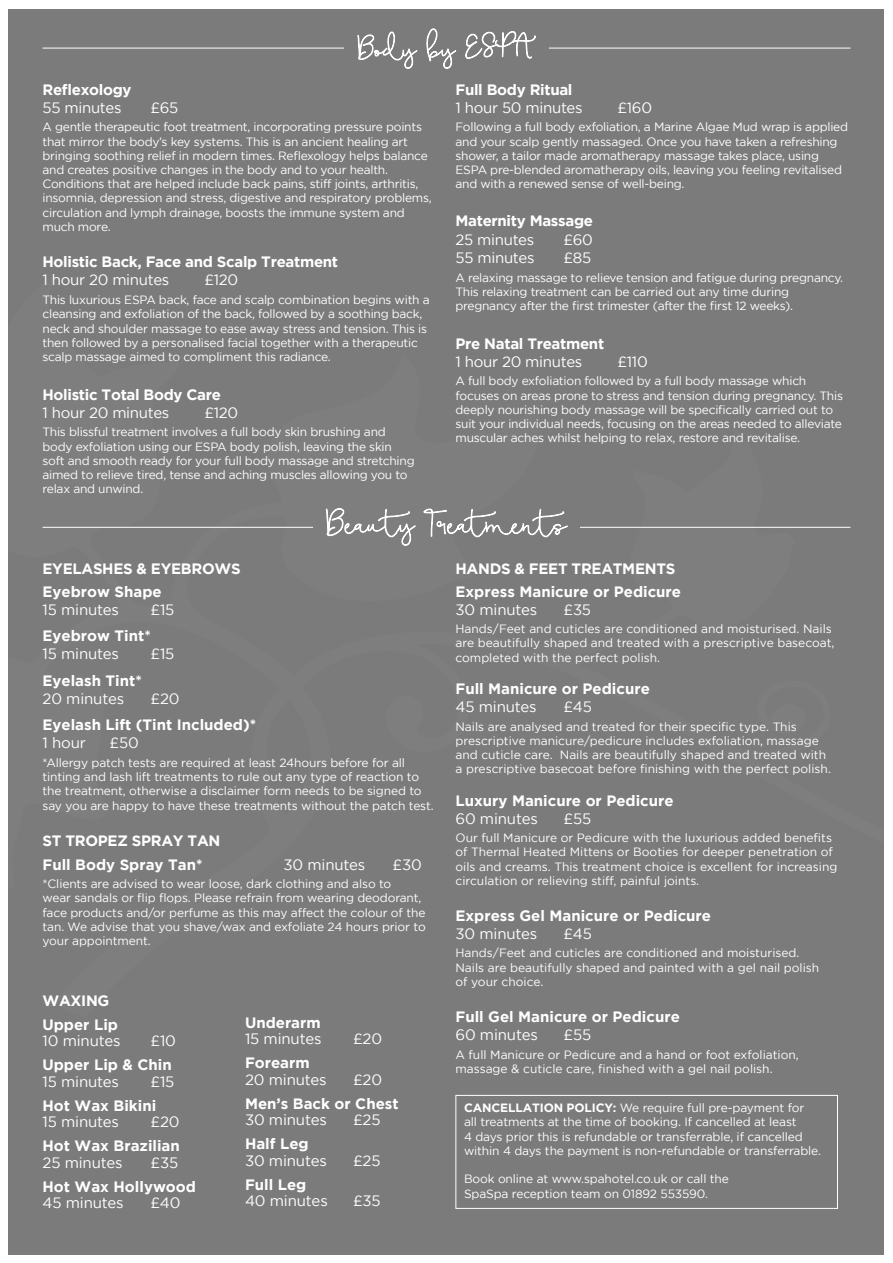
<style>
.page{position:relative;width:893px;height:1263px;background:#fff}
.page>*{position:absolute;margin:0;border:0;box-sizing:border-box;transform-origin:0 0}
.t1{font:15px "Gotham";letter-spacing:-.01em;color:#fff}
.t2{font:700 15px/24px "Gotham";color:#fff}
.t3{font:700 15px/22.2px "Gotham";letter-spacing:-.02em;color:#fff}
.t4{font:12px/14.2px "Gotham";letter-spacing:-.02em;color:#fff}
.t5{font:12px/14.2px "Gotham";color:#fff}
.s1{font-weight:700}
</style>
<div class="page">
<div style="left:9px;top:9px;width:875px;height:1245px;background:#7b7b7b"></div>
<div style="left:455px;top:1095px;width:383px;height:114px;border:1px solid #fff"></div>
<hr style="left:43px;top:48px;width:301px;height:1px;background:#fff">
<hr style="left:549px;top:48px;width:301px;height:1px;background:#fff">
<svg style="left:357px;top:32px;width:60px;height:37px"></svg>
<svg style="left:426px;top:28px;width:30px;height:41px"></svg>
<svg style="left:465px;top:31px;width:71px;height:28px"></svg>
<hr style="left:43px;top:527px;width:270px;height:1px;background:#fff">
<hr style="left:580px;top:527px;width:270px;height:1px;background:#fff">
<svg style="left:326px;top:508px;width:242px;height:38px"></svg>
<p class="t3" style="left:43px;top:78px;width:91px">Reflexology</p>
<p class="t1" style="left:43px;top:99px;width:81px">55 minutes</p>
<p class="t1" style="left:151px;top:99px;width:29px">£65</p>
<p class="t4" style="left:43px;top:120px;width:391px">A gentle therapeutic foot treatment, incorporating pressure points that mirror the body’s key systems. This is an ancient healing art bringing soothing relief in modern times. Reflexology helps balance and creates positive changes in the body and to your health.<br>Conditions that are helped include back pains, stiff joints, arthritis, insomnia, depression and stress, digestive and respiratory problems, circulation and lymph drainage, boosts the immune system and much more.</p>
<p class="t3" style="left:43px;top:250px;width:297px">Holistic Back, Face and Scalp Treatment</p>
<p class="t1" style="left:43px;top:272px;width:128px">1 hour 20 minutes</p>
<p class="t1" style="left:205px;top:272px;width:35px">£120</p>
<p class="t4" style="left:43px;top:292px;width:389px">This luxurious ESPA back, face and scalp combination begins with a cleansing and exfoliation of the back, followed by a soothing back, neck and shoulder massage to ease away stress and tension. This is then followed by a personalised facial together with a therapeutic scalp massage aimed to compliment this radiance.</p>
<p class="t3" style="left:43px;top:383px;width:180px">Holistic Total Body Care</p>
<p class="t1" style="left:43px;top:404px;width:128px">1 hour 20 minutes</p>
<p class="t1" style="left:205px;top:404px;width:35px">£120</p>
<p class="t4" style="left:43px;top:425px;width:374px">This blissful treatment involves a full body skin brushing and body exfoliation using our ESPA body polish, leaving the skin soft and smooth ready for your full body massage and stretching aimed to relieve tired, tense and aching muscles allowing you to relax and unwind.</p>
<p class="t3" style="left:455px;top:78px;width:119px">Full Body Ritual</p>
<p class="t1" style="left:455px;top:99px;width:129px">1 hour 50 minutes</p>
<p class="t1" style="left:617px;top:99px;width:36px">£160</p>
<p class="t4" style="left:455px;top:120px;width:394px">Following a full body exfoliation, a Marine Algae Mud wrap is applied and your scalp gently massaged. Once you have taken a refreshing shower, a tailor made aromatherapy massage takes place, using ESPA pre-blended aromatherapy oils, leaving you feeling revitalised and with a renewed sense of well-being.</p>
<p class="t3" style="left:455px;top:209px;width:139px">Maternity Massage</p>
<p class="t1" style="left:455px;top:232px;width:80px">25 minutes</p>
<p class="t1" style="left:563px;top:232px;width:31px">£60</p>
<p class="t1" style="left:455px;top:250px;width:81px">55 minutes</p>
<p class="t1" style="left:563px;top:250px;width:29px">£85</p>
<p class="t4" style="left:455px;top:270px;width:389px">A relaxing massage to relieve tension and fatigue during pregnancy.<br>This relaxing treatment can be carried out any time during pregnancy after the first trimester (after the first 12 weeks).</p>
<p class="t3" style="left:455px;top:332px;width:150px">Pre Natal Treatment</p>
<p class="t1" style="left:455px;top:353px;width:128px">1 hour 20 minutes</p>
<p class="t1" style="left:617px;top:353px;width:32px">£110</p>
<p class="t4" style="left:455px;top:374px;width:389px">A full body exfoliation followed by a full body massage which focuses on areas prone to stress and tension during pregnancy. This deeply nourishing body massage will be specifically carried out to suit your individual needs, focusing on the areas needed to alleviate muscular aches whilst helping to relax, restore and revitalise.</p>
<p class="t3" style="left:43px;top:557px;width:200px">EYELASHES &amp; EYEBROWS<br>Eyebrow Shape</p>
<p class="t1" style="left:43px;top:601px;width:78px">15 minutes</p>
<p class="t1" style="left:151px;top:601px;width:25px">£15</p>
<p class="t2" style="left:43px;top:623px;width:110px">Eyebrow Tint*</p>
<p class="t1" style="left:43px;top:645px;width:78px">15 minutes</p>
<p class="t1" style="left:151px;top:645px;width:25px">£15</p>
<p class="t2" style="left:43px;top:668px;width:101px">Eyelash Tint*</p>
<p class="t1" style="left:43px;top:690px;width:83px">20 minutes</p>
<p class="t1" style="left:151px;top:690px;width:31px">£20</p>
<p class="t2" style="left:43px;top:712px;width:215px">Eyelash Lift (Tint Included)*</p>
<p class="t1" style="left:43px;top:734px;width:45px">1 hour</p>
<p class="t1" style="left:110px;top:734px;width:31px">£50</p>
<p class="t4" style="left:43px;top:755px;width:393px">*Allergy patch tests are required at least 24hours before for all tinting and lash lift treatments to rule out any type of reaction to the treatment, otherwise a disclaimer form needs to be signed to say you are happy to have these treatments without the patch test.</p>
<p class="t2" style="left:43px;top:828px;width:179px">ST TROPEZ SPRAY TAN<br>Full Body Spray Tan*</p>
<p class="t1" style="left:283px;top:856px;width:83px">30 minutes</p>
<p class="t1" style="left:393px;top:856px;width:31px">£30</p>
<p class="t4" style="left:43px;top:876px;width:385px">*Clients are advised to wear loose, dark clothing and also to<br>wear sandals or flip flops. Please refrain from wearing deodorant, face products and/or perfume as this may affect the colour of the tan. We advise that you shave/wax and exfoliate 24 hours prior to your appointment.</p>
<p class="t2" style="left:43px;top:988px;width:77px">WAXING<br>Upper Lip</p>
<p class="t1" style="left:43px;top:1033px;width:80px">10 minutes</p>
<p class="t1" style="left:151px;top:1033px;width:27px">£10</p>
<p class="t2" style="left:43px;top:1052px;width:131px">Upper Lip &amp; Chin</p>
<p class="t1" style="left:43px;top:1073px;width:78px">15 minutes</p>
<p class="t1" style="left:151px;top:1073px;width:25px">£15</p>
<p class="t2" style="left:43px;top:1093px;width:115px">Hot Wax Bikini</p>
<p class="t1" style="left:43px;top:1114px;width:78px">15 minutes</p>
<p class="t1" style="left:151px;top:1114px;width:31px">£20</p>
<p class="t2" style="left:43px;top:1133px;width:139px">Hot Wax Brazilian</p>
<p class="t1" style="left:43px;top:1154px;width:82px">25 minutes</p>
<p class="t1" style="left:151px;top:1154px;width:29px">£35</p>
<p class="t2" style="left:43px;top:1174px;width:155px">Hot Wax Hollywood</p>
<p class="t1" style="left:43px;top:1195px;width:83px">45 minutes</p>
<p class="t1" style="left:151px;top:1195px;width:31px">£40</p>
<p class="t2" style="left:245px;top:1010px;width:77px">Underarm</p>
<p class="t1" style="left:245px;top:1030px;width:78px">15 minutes</p>
<p class="t1" style="left:353px;top:1030px;width:31px">£20</p>
<p class="t2" style="left:245px;top:1050px;width:66px">Forearm</p>
<p class="t1" style="left:245px;top:1071px;width:83px">20 minutes</p>
<p class="t1" style="left:353px;top:1071px;width:31px">£20</p>
<p class="t2" style="left:245px;top:1091px;width:155px">Men’s Back or Chest</p>
<p class="t1" style="left:245px;top:1111px;width:83px">30 minutes</p>
<p class="t1" style="left:353px;top:1111px;width:29px">£25</p>
<p class="t2" style="left:245px;top:1131px;width:65px">Half Leg</p>
<p class="t1" style="left:245px;top:1152px;width:83px">30 minutes</p>
<p class="t1" style="left:353px;top:1152px;width:29px">£25</p>
<p class="t2" style="left:245px;top:1172px;width:63px">Full Leg</p>
<p class="t1" style="left:245px;top:1192px;width:84px">40 minutes</p>
<p class="t1" style="left:353px;top:1192px;width:29px">£35</p>
<p class="t2" style="left:455px;top:557px;width:227px;line-height:22.2px">HANDS &amp; FEET TREATMENTS<br>Express Manicure or Pedicure</p>
<p class="t1" style="left:455px;top:601px;width:83px">30 minutes</p>
<p class="t1" style="left:563px;top:601px;width:29px">£35</p>
<p class="t5" style="left:455px;top:621px;width:380px">Hands/Feet and cuticles are conditioned and moisturised. Nails are beautifully shaped and treated with a prescriptive basecoat, completed with the perfect polish.</p>
<p class="t2" style="left:455px;top:676px;width:196px">Full Manicure or Pedicure</p>
<p class="t1" style="left:455px;top:698px;width:83px">45 minutes</p>
<p class="t1" style="left:563px;top:698px;width:30px">£45</p>
<p class="t5" style="left:455px;top:719px;width:377px">Nails are analysed and treated for their specific type. This prescriptive manicure/pedicure includes exfoliation, massage and cuticle care. Nails are beautifully shaped and treated with a prescriptive basecoat before finishing with the perfect polish.</p>
<p class="t2" style="left:455px;top:788px;width:220px">Luxury Manicure or Pedicure</p>
<p class="t1" style="left:455px;top:810px;width:84px">60 minutes</p>
<p class="t1" style="left:563px;top:810px;width:29px">£55</p>
<p class="t5" style="left:455px;top:831px;width:383px">Our full Manicure or Pedicure with the luxurious added benefits of Thermal Heated Mittens or Booties for deeper penetration of oils and creams. This treatment choice is excellent for increasing circulation or relieving stiff, painful joints.</p>
<p class="t2" style="left:455px;top:903px;width:257px">Express Gel Manicure or Pedicure</p>
<p class="t1" style="left:455px;top:925px;width:83px">30 minutes</p>
<p class="t1" style="left:563px;top:925px;width:30px">£45</p>
<p class="t5" style="left:455px;top:946px;width:365px">Hands/Feet and cuticles are conditioned and moisturised.<br>Nails are beautifully shaped and painted with a gel nail polish of your choice.</p>
<p class="t2" style="left:455px;top:1004px;width:226px">Full Gel Manicure or Pedicure</p>
<p class="t1" style="left:455px;top:1026px;width:84px">60 minutes</p>
<p class="t1" style="left:563px;top:1026px;width:29px">£55</p>
<p class="t5" style="left:455px;top:1047px;width:345px">A full Manicure or Pedicure and a hand or foot exfoliation, massage &amp; cuticle care, finished with a gel nail polish.</p>
<p class="t4" style="left:464px;top:1101px;width:359px"><span class="s1">CANCELLATION POLICY:</span> We require full pre-payment for<br>all treatments at the time of booking. If cancelled at least<br>4 days prior this is refundable or transferrable, if cancelled within 4 days the payment is non-refundable or transferrable.</p>
<p class="t4" style="left:464px;top:1172px;width:266px">Book online at www.spahotel.co.uk or call the<br>SpaSpa reception team on 01892 553590.</p>
</div>
